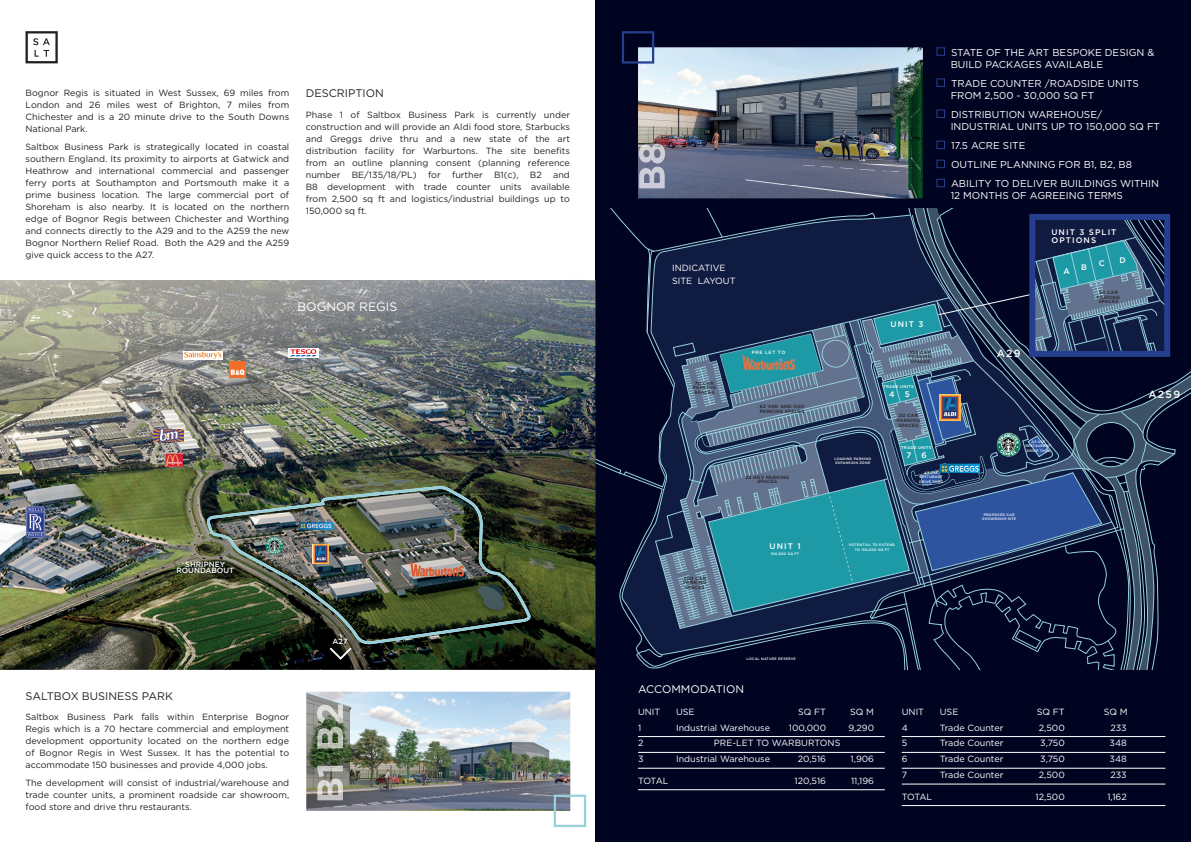
<style>
.page{position:relative;width:1191px;height:842px;background:#fff}
.page>*{position:absolute;margin:0;border:0;box-sizing:border-box;transform-origin:0 0}
.t1{font:12.3px "Gotham";color:#fff}
.t2{font:11px "Gotham";color:#231f20}
.t3{font:11px "Gotham";color:#fff}
.t4{font:500 10.4px "Gotham";color:#fff}
.t5{font:10px/12px "Gotham";color:#fff}
.t6{font:9px/12px "Gotham";color:#231f20;text-align:justify}
.t7{font:9px/13px "Gotham";color:#fff}
.t8{font:500 8.1px/8.1px "Gotham";letter-spacing:.13em;color:#fff}
.t9{font:500 7.6px/6.6px "Gotham";color:#fff;text-align:center}
.t10{font:500 4.6px/4.6px "Gotham";letter-spacing:.05em;color:#231f20;text-align:center}
.t11{font:500 4.6px "Gotham";letter-spacing:.13em;color:#fff}
.t12{font:500 4px "Gotham";letter-spacing:.05em;color:#fff}
.t13{font:500 3.5px/4.6px "Gotham";letter-spacing:.05em;color:#fff;text-align:center}
</style>
<div class="page">
<svg style="left:26px;top:31px;width:32px;height:32px"></svg>
<div style="left:595px;top:0;width:596px;height:842px;background:#010421"></div>
<img style="left:306px;top:692px;width:264px;height:119px">
<img style="left:638px;top:47px;width:285px;height:151px">
<div style="left:622px;top:31px;width:32px;height:33px;border:2px solid #253f8e"></div>
<div style="left:554px;top:795px;width:32px;height:32px;border:2px solid #97d0db"></div>
<hr style="left:638px;top:736px;width:246px;height:1px;background:#fff">
<hr style="left:638px;top:752px;width:246px;height:1px;background:#fff">
<hr style="left:638px;top:768px;width:246px;height:1px;background:#fff">
<hr style="left:638px;top:789px;width:246px;height:1px;background:#fff">
<hr style="left:901px;top:736px;width:264px;height:1px;background:#fff">
<hr style="left:901px;top:752px;width:264px;height:1px;background:#fff">
<hr style="left:901px;top:768px;width:264px;height:1px;background:#fff">
<hr style="left:901px;top:784px;width:264px;height:1px;background:#fff">
<hr style="left:901px;top:805px;width:264px;height:1px;background:#fff">
<img style="left:639px;top:144px;width:26px;height:44px">
<img style="left:317px;top:704px;width:26px;height:96px">
<div style="left:936px;top:47px;width:9px;height:9px;border:1px solid #253f8e"></div>
<div style="left:936px;top:78px;width:9px;height:9px;border:1px solid #253f8e"></div>
<div style="left:936px;top:109px;width:9px;height:9px;border:1px solid #253f8e"></div>
<div style="left:936px;top:141px;width:9px;height:8px;border:1px solid #253f8e"></div>
<div style="left:936px;top:160px;width:9px;height:8px;border:1px solid #253f8e"></div>
<div style="left:936px;top:179px;width:9px;height:8px;border:1px solid #253f8e"></div>
<img style="left:0;top:280px;width:595px;height:390px">
<img style="left:207px;top:486px;width:323px;height:158px">
<img style="left:165px;top:453px;width:18px;height:14px">
<img style="left:154px;top:430px;width:30px;height:11px">
<img style="left:229px;top:362px;width:16px;height:15px">
<svg style="left:288px;top:348px;width:30px;height:10px"></svg>
<svg style="left:290px;top:349px;width:26px;height:7px"></svg>
<svg style="left:183px;top:351px;width:40px;height:9px"></svg>
<svg style="left:184px;top:352px;width:37px;height:7px"></svg>
<img style="left:313px;top:545px;width:16px;height:19px">
<img style="left:299px;top:522px;width:33px;height:8px">
<img style="left:26px;top:507px;width:19px;height:30px">
<img style="left:265px;top:537px;width:18px;height:17px">
<svg style="left:327px;top:645px;width:26px;height:16px"></svg>
<img style="left:410px;top:561px;width:54px;height:15px">
<svg style="left:595px;top:208px;width:596px;height:462px"></svg>
<p class="t6" style="left:26px;top:87px;width:265px">Bognor Regis is situated in West Sussex, 69 miles from London and 26 miles west of Brighton, 7 miles from Chichester and is a 20 minute drive to the South Downs National Park.</p>
<p class="t6" style="left:26px;top:140px;width:265px">Saltbox Business Park is strategically located in coastal southern England. Its proximity to airports at Gatwick and Heathrow and international commercial and passenger ferry ports at Southampton and Portsmouth make it a prime business location. The large commercial port of Shoreham is also nearby. It is located on the northern edge of Bognor Regis between Chichester and Worthing and connects directly to the A29 and to the A259 the new Bognor Northern Relief Road. Both the A29 and the A259 give quick access to the A27.</p>
<p class="t2" style="left:306px;top:87px;width:80px">DESCRIPTION</p>
<p class="t6" style="left:306px;top:109px;width:266px">Phase 1 of Saltbox Business Park is currently under construction and will provide an Aldi food store, Starbucks and Greggs drive thru and a new state of the art distribution facility for Warburtons. The site benefits from an outline planning consent (planning reference number</p>
<p class="t6" style="left:352px;top:169px;width:66px">BE/135/18/PL)</p>
<p class="t6" style="left:428px;top:169px;width:14px">for</p>
<p class="t6" style="left:452px;top:169px;width:32px">further</p>
<p class="t6" style="left:494px;top:169px;width:26px">B1(c),</p>
<p class="t6" style="left:530px;top:169px;width:13px">B2</p>
<p class="t6" style="left:306px;top:169px;width:266px;text-indent:247px">and B8 development with trade counter units available from 2,500 sq ft and logistics/industrial buildings up to 150,000 sq ft.</p>
<h1 class="t1" style="left:297px;top:300px;width:101px">BOGNOR REGIS</h1>
<p class="t9" style="left:176px;top:561px;width:59px">SHRIPNEY<br>ROUNDABOUT</p>
<p class="t2" style="left:26px;top:690px;width:149px">SALTBOX BUSINESS PARK</p>
<p class="t6" style="left:26px;top:711px;width:265px">Saltbox Business Park falls within Enterprise Bognor Regis which is a 70 hectare commercial and employment development opportunity located on the northern edge of Bognor Regis in West Sussex. It has the potential to accommodate 150 businesses and provide 4,000 jobs.</p>
<p class="t6" style="left:26px;top:776px;width:265px">The development will consist of industrial/warehouse and trade counter units, a prominent roadside car showroom, food store and drive thru restaurants.</p>
<p class="t9" style="left:332px;top:638px;width:17px">A27</p>
<p class="t5" style="left:950px;top:46px;width:205px">STATE OF THE ART BESPOKE DESIGN &amp;<br>BUILD PACKAGES AVAILABLE</p>
<p class="t5" style="left:950px;top:77px;width:190px">TRADE COUNTER /ROADSIDE UNITS<br>FROM 2,500 - 30,000 SQ FT</p>
<p class="t5" style="left:950px;top:108px;width:211px">DISTRIBUTION WAREHOUSE/<br>INDUSTRIAL UNITS UP TO 150,000 SQ FT</p>
<p class="t5" style="left:951px;top:136px;width:209px;line-height:19.1px">17.5 ACRE SITE<br>OUTLINE PLANNING FOR B1, B2, B8<br>ABILITY TO DELIVER BUILDINGS WITHIN</p>
<p class="t5" style="left:950px;top:190px;width:174px">12 MONTHS OF AGREEING TERMS</p>
<p class="t7" style="left:672px;top:261px;width:65px">INDICATIVE<br>SITE LAYOUT</p>
<p class="t10" style="left:693px;top:381px;width:25px">70 CAR<br>PARKING<br>SPACES</p>
<p class="t10" style="left:683px;top:575px;width:25px">200 CAR<br>PARKING<br>SPACES</p>
<p class="t11" style="left:752px;top:349px;width:35px">PRE LET TO</p>
<p class="t10" style="left:760px;top:404px;width:46px;text-align:left">62 VAN AND HGV<br>PARKING SPACES</p>
<p class="t10" style="left:745px;top:474px;width:45px">22 HGV PARKING<br>SPACES</p>
<p class="t8" style="left:769px;top:542px;width:33px">UNIT 1</p>
<p class="t13" style="left:770px;top:551px;width:30px">100,000 SQ FT</p>
<p class="t8" style="left:890px;top:320px;width:34px">UNIT 3</p>
<p class="t10" style="left:908px;top:350px;width:25px">100 CAR<br>PARKING<br>SPACES</p>
<p class="t12" style="left:883px;top:384px;width:32px">TRADE UNITS</p>
<p class="t8" style="left:889px;top:390px;width:7px">4</p>
<p class="t8" style="left:904px;top:390px;width:7px">5</p>
<p class="t10" style="left:897px;top:413px;width:25px">20 CAR<br>PARKING<br>SPACES</p>
<p class="t13" style="left:834px;top:456px;width:38px;text-align:left">LOADING PARKING<br>EXPANSION ZONE</p>
<p class="t12" style="left:901px;top:445px;width:32px">TRADE UNITS</p>
<p class="t8" style="left:906px;top:451px;width:6px">7</p>
<p class="t8" style="left:921px;top:451px;width:7px">6</p>
<p class="t13" style="left:919px;top:470px;width:25px">A3 USE<br>RESTURANT<br>DRIVE THRU</p>
<p class="t13" style="left:849px;top:543px;width:47px">POTENTIAL TO EXTEND<br>TO 150,000 SQ FT</p>
<p class="t8" style="left:1051px;top:228px;width:66px">UNIT 3 SPLIT<br>OPTIONS</p>
<p class="t4" style="left:996px;top:346px;width:26px">A29</p>
<p class="t8" style="left:1063px;top:267px;width:8px">A</p>
<p class="t8" style="left:1081px;top:263px;width:7px">B</p>
<p class="t8" style="left:1099px;top:259px;width:7px">C</p>
<p class="t8" style="left:1119px;top:256px;width:8px">D</p>
<p class="t10" style="left:1097px;top:290px;width:25px">54 CAR<br>PARKING<br>SPACES</p>
<p class="t13" style="left:1025px;top:439px;width:27px">A3 USE<br>RESTAURANT<br>DRIVE THRU</p>
<p class="t4" style="left:1148px;top:388px;width:33px">A259</p>
<p class="t13" style="left:982px;top:512px;width:35px">PROPOSED CAR<br>SHOWROOM SITE</p>
<p class="t13" style="left:746px;top:657px;width:51px">LOCAL NATURE RESERVE</p>
<p class="t3" style="left:638px;top:683px;width:107px">ACCOMMODATION</p>
<p class="t7" style="left:638px;top:705px;width:24px">UNIT</p>
<p class="t7" style="left:676px;top:705px;width:20px">USE</p>
<p class="t7" style="left:798px;top:705px;width:29px">SQ FT</p>
<p class="t7" style="left:850px;top:705px;width:25px">SQ M</p>
<p class="t7" style="left:638px;top:721px;width:5px">1</p>
<p class="t7" style="left:676px;top:721px;width:96px">Industrial Warehouse</p>
<p class="t7" style="left:789px;top:721px;width:39px">100,000</p>
<p class="t7" style="left:848px;top:721px;width:27px">9,290</p>
<p class="t7" style="left:638px;top:737px;width:7px">2</p>
<p class="t7" style="left:714px;top:737px;width:128px">PRE-LET TO WARBURTONS</p>
<p class="t7" style="left:638px;top:752px;width:7px">3</p>
<p class="t7" style="left:676px;top:752px;width:96px">Industrial Warehouse</p>
<p class="t7" style="left:797px;top:752px;width:30px">20,516</p>
<p class="t7" style="left:850px;top:752px;width:25px">1,906</p>
<p class="t7" style="left:638px;top:774px;width:32px">TOTAL</p>
<p class="t7" style="left:794px;top:774px;width:33px">120,516</p>
<p class="t7" style="left:851px;top:774px;width:25px">11,196</p>
<p class="t7" style="left:901px;top:705px;width:24px">UNIT</p>
<p class="t7" style="left:939px;top:705px;width:20px">USE</p>
<p class="t7" style="left:1036px;top:705px;width:29px">SQ FT</p>
<p class="t7" style="left:1103px;top:705px;width:25px">SQ M</p>
<p class="t7" style="left:901px;top:721px;width:8px">4</p>
<p class="t7" style="left:939px;top:721px;width:65px">Trade Counter</p>
<p class="t7" style="left:1038px;top:721px;width:27px">2,500</p>
<p class="t7" style="left:1110px;top:721px;width:18px">233</p>
<p class="t7" style="left:901px;top:737px;width:7px">5</p>
<p class="t7" style="left:939px;top:737px;width:65px">Trade Counter</p>
<p class="t7" style="left:1040px;top:737px;width:26px">3,750</p>
<p class="t7" style="left:1109px;top:737px;width:19px">348</p>
<p class="t7" style="left:901px;top:752px;width:7px">6</p>
<p class="t7" style="left:939px;top:752px;width:65px">Trade Counter</p>
<p class="t7" style="left:1040px;top:752px;width:26px">3,750</p>
<p class="t7" style="left:1109px;top:752px;width:19px">348</p>
<p class="t7" style="left:901px;top:768px;width:7px">7</p>
<p class="t7" style="left:939px;top:768px;width:65px">Trade Counter</p>
<p class="t7" style="left:1038px;top:768px;width:27px">2,500</p>
<p class="t7" style="left:1110px;top:768px;width:18px">233</p>
<p class="t7" style="left:901px;top:790px;width:32px">TOTAL</p>
<p class="t7" style="left:1035px;top:790px;width:31px">12,500</p>
<p class="t7" style="left:1107px;top:790px;width:21px">1,162</p>
</div>
